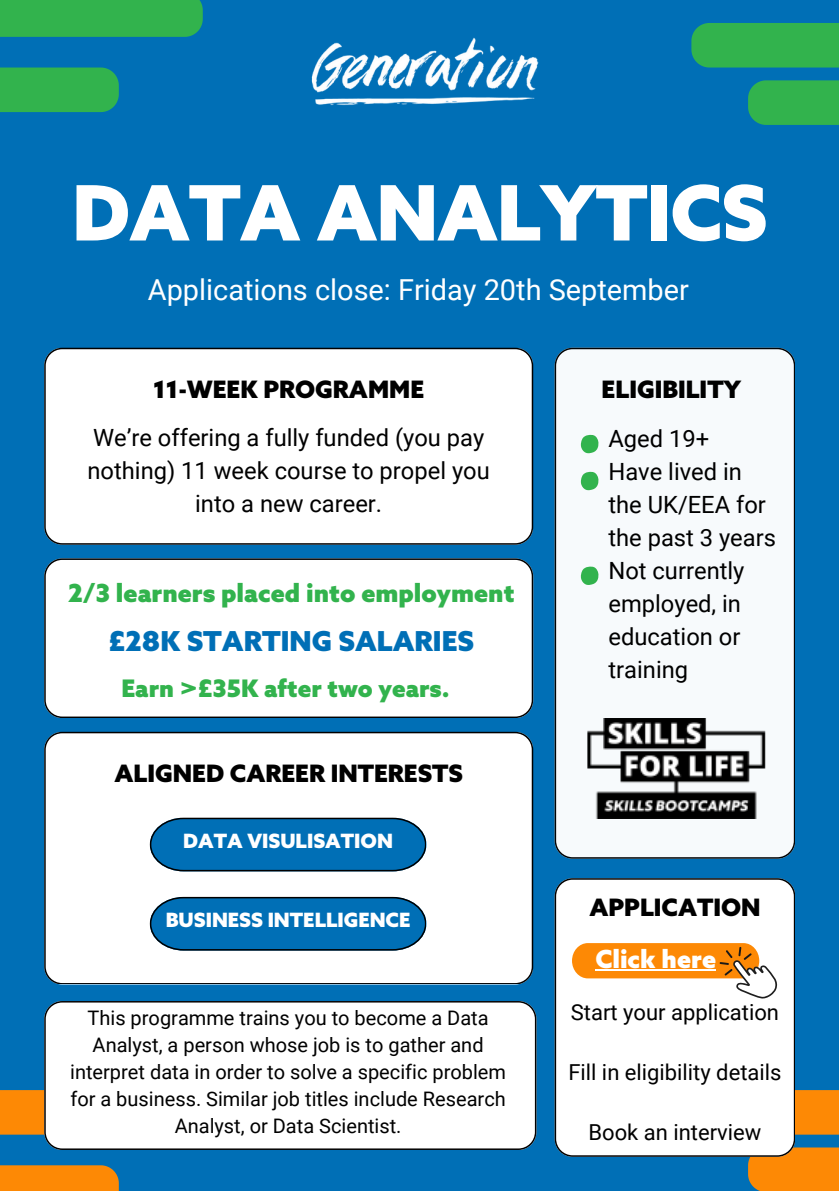
<style>
.page{position:relative;width:839px;height:1191px;background:#fff}
.page>*{position:absolute;margin:0;border:0;box-sizing:border-box;transform-origin:0 0}
.t1{font:900 76.4px "Azo Sans";letter-spacing:-.01em;color:#fff}
.t2{font:29px "Roboto";color:#fff}
.t3{font:900 27.6px "Azo Sans";color:#006fb6}
.t4{font:900 25px "Azo Sans";color:#32b34d}
.t5{font:900 25px "Azo Sans";color:#fff}
.t6{font:900 24.2px "Azo Sans";color:#32b34d}
.t7{font:900 24px "Azo Sans";color:#000}
.t8{font:23.8px/33px "Roboto";color:#000;text-align:center}
.t9{font:22px "Roboto";color:#000}
.t10{font:20px/27px "Roboto";color:#000;text-align:center}
.t11{font:900 19.8px "Azo Sans";color:#fff}
</style>
<div class="page">
<div style="left:0;top:0;width:838px;height:1191px;background:#006fb6"></div>
<div style="left:44px;top:348px;width:489px;height:196px;background:#fff"></div>
<div style="left:0;top:1165px;width:118px;height:26px;background:#fd8905"></div>
<div style="left:0;top:1090px;width:44px;height:45px;background:#fd8905"></div>
<div style="left:795px;top:1090px;width:43px;height:45px;background:#fd8905"></div>
<div style="left:748px;top:1147px;width:90px;height:44px;background:#fd8905"></div>
<div style="left:554px;top:878px;width:240px;height:279px;background:#fff"></div>
<div style="left:572px;top:943px;width:187px;height:35px;background:#fd8905;border-radius:17px"></div>
<svg style="left:719px;top:947px;width:58px;height:52px"></svg>
<hr style="left:595px;top:969px;width:121px;height:2px;background:#fff">
<div style="left:554px;top:348px;width:240px;height:511px;background:#f7fafc"></div>
<div style="left:691px;top:23px;width:147px;height:45px;background:#32b34d"></div>
<div style="left:748px;top:80px;width:90px;height:45px;background:#32b34d"></div>
<div style="left:0;top:68px;width:118px;height:44px;background:#32b34d"></div>
<div style="left:0;top:0;width:202px;height:37px;background:#32b34d"></div>
<div style="left:44px;top:558px;width:489px;height:159px;background:#fff"></div>
<div style="left:44px;top:732px;width:489px;height:252px;background:#fff"></div>
<svg style="left:150px;top:897px;width:276px;height:54px"></svg>
<svg style="left:150px;top:818px;width:276px;height:53px"></svg>
<img style="left:531px;top:718px;width:264px;height:101px">
<div style="left:44px;top:1001px;width:492px;height:149px;background:#fff"></div>
<svg style="left:580px;top:434px;width:18px;height:19px"></svg>
<svg style="left:580px;top:471px;width:18px;height:19px"></svg>
<svg style="left:580px;top:566px;width:18px;height:19px"></svg>
<img style="left:311px;top:37px;width:228px;height:69px">
<p class="t1" style="left:72px;top:174px;width:696px">DATA ANALYTICS</p>
<p class="t2" style="left:148px;top:273px;width:542px">Applications close: Friday 20th September</p>
<p class="t7" style="left:153px;top:377px;width:272px">11-WEEK PROGRAMME</p>
<p class="t8" style="left:87px;top:421px;width:404px">We’re offering a fully funded (you pay nothing) 11 week course to propel you into a new career.</p>
<h4 class="t4" style="left:68px;top:580px;width:448px">2/3 learners placed into employment</h4>
<h4 class="t3" style="left:108px;top:626px;width:367px">£28K STARTING SALARIES</h4>
<h6 class="t6" style="left:121px;top:676px;width:330px">Earn &gt;£35K after two years.</h6>
<h5 class="t7" style="left:114px;top:761px;width:350px">ALIGNED CAREER INTERESTS</h5>
<h3 class="t11" style="left:183px;top:830px;width:211px">DATA VISULISATION</h3>
<h1 class="t11" style="left:166px;top:910px;width:246px">BUSINESS INTELLIGENCE</h1>
<h2 class="t10" style="left:70px;top:1005px;width:437px">This programme trains you to become a Data Analyst, a person whose job is to gather and interpret data in order to solve a specific problem for a business. Similar job titles include Research Analyst, or Data Scientist.</h2>
<h5 class="t7" style="left:601px;top:377px;width:141px">ELIGIBILITY</h5>
<p class="t8" style="left:608px;top:423px;width:169px;text-align:left">Aged 19+<br>Have lived in the UK/EEA for the past 3 years<br>Not currently employed, in education or training</p>
<p class="t7" style="left:589px;top:895px;width:173px">APPLICATION</p>
<p class="t5" style="left:595px;top:946px;width:122px">Click here</p>
<p class="t9" style="left:570px;top:999px;width:210px">Start your application</p>
<p class="t9" style="left:568px;top:1059px;width:215px">Fill in eligibility details</p>
<p class="t9" style="left:588px;top:1119px;width:174px">Book an interview</p>
</div>
